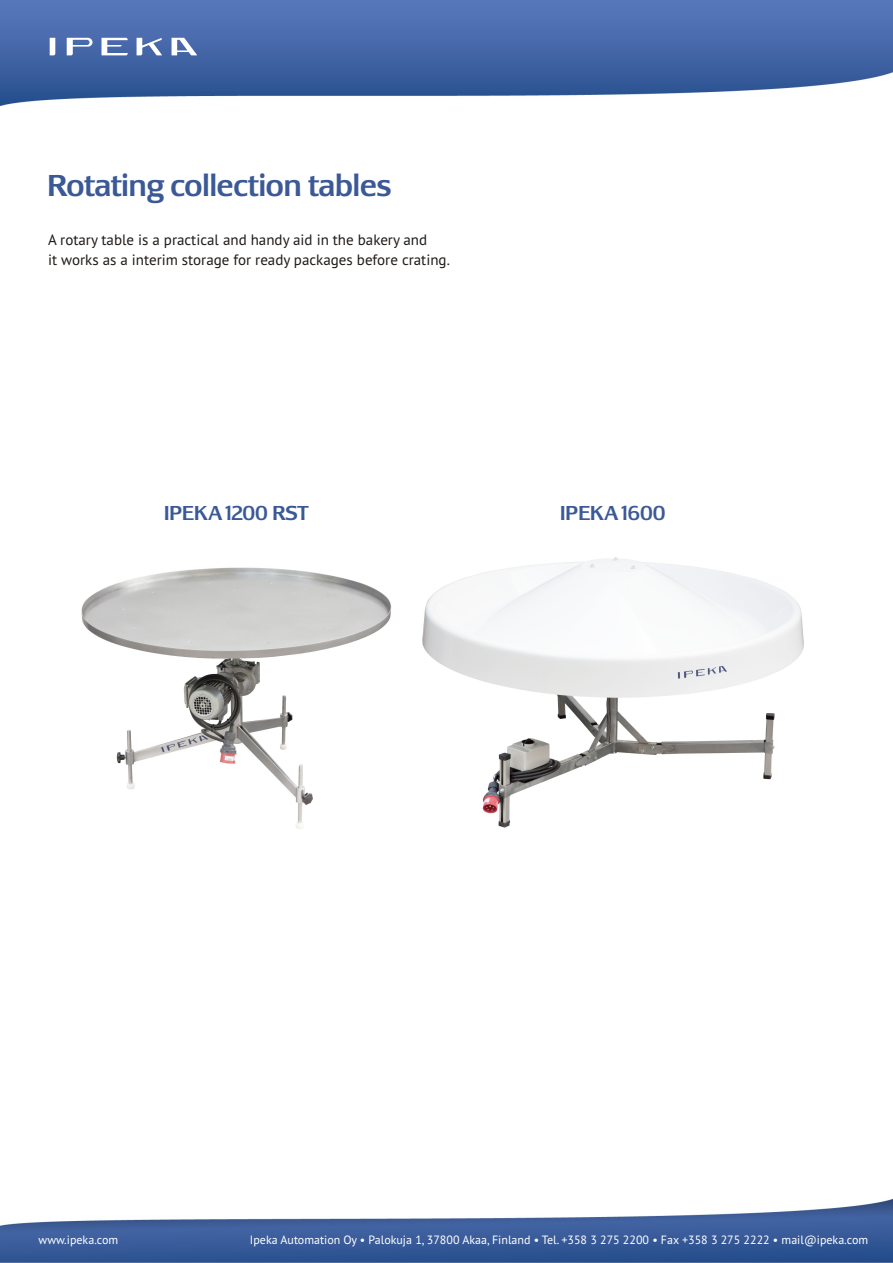
<style>
.page{position:relative;width:893px;height:1263px;background:#fff}
.page>*{position:absolute;margin:0;border:0;box-sizing:border-box;transform-origin:0 0}
.t1{font:300 31.5px "Lesmore RR";color:#3b5996}
.t2{font:300 21px "Lesmore RR";color:#3b5996}
.t3{font:15px/19.4px "PT Sans";color:#1f1a17}
.t4{font:12px "PT Sans";color:#fff}
</style>
<div class="page">
<img style="left:81px;top:557px;width:723px;height:272px">
<img style="left:0;top:0;width:893px;height:107px">
<svg style="left:50px;top:38px;width:5px;height:17px"></svg>
<svg style="left:67px;top:38px;width:26px;height:17px"></svg>
<svg style="left:102px;top:38px;width:26px;height:17px"></svg>
<svg style="left:172px;top:38px;width:25px;height:17px"></svg>
<svg style="left:137px;top:38px;width:26px;height:18px"></svg>
<img style="left:0;top:1198px;width:893px;height:65px">
<h1 class="t1" style="left:48px;top:167px;width:345px">Rotating collection tables</h1>
<p class="t3" style="left:48px;top:231px;width:403px">A rotary table is a practical and handy aid in the bakery and<br>it works as a interim storage for ready packages before crating.</p>
<h2 class="t2" style="left:164px;top:500px;width:146px">IPEKA 1200 RST</h2>
<h2 class="t2" style="left:560px;top:500px;width:107px">IPEKA 1600</h2>
<p class="t4" style="left:39px;top:1234px;width:81px">www.ipeka.com</p>
<p class="t4" style="left:250px;top:1234px;width:620px">Ipeka Automation Oy • Palokuja 1, 37800 Akaa, Finland • Tel. +358 3 275 2200 • Fax +358 3 275 2222 • mail@ipeka.com</p>
</div>
